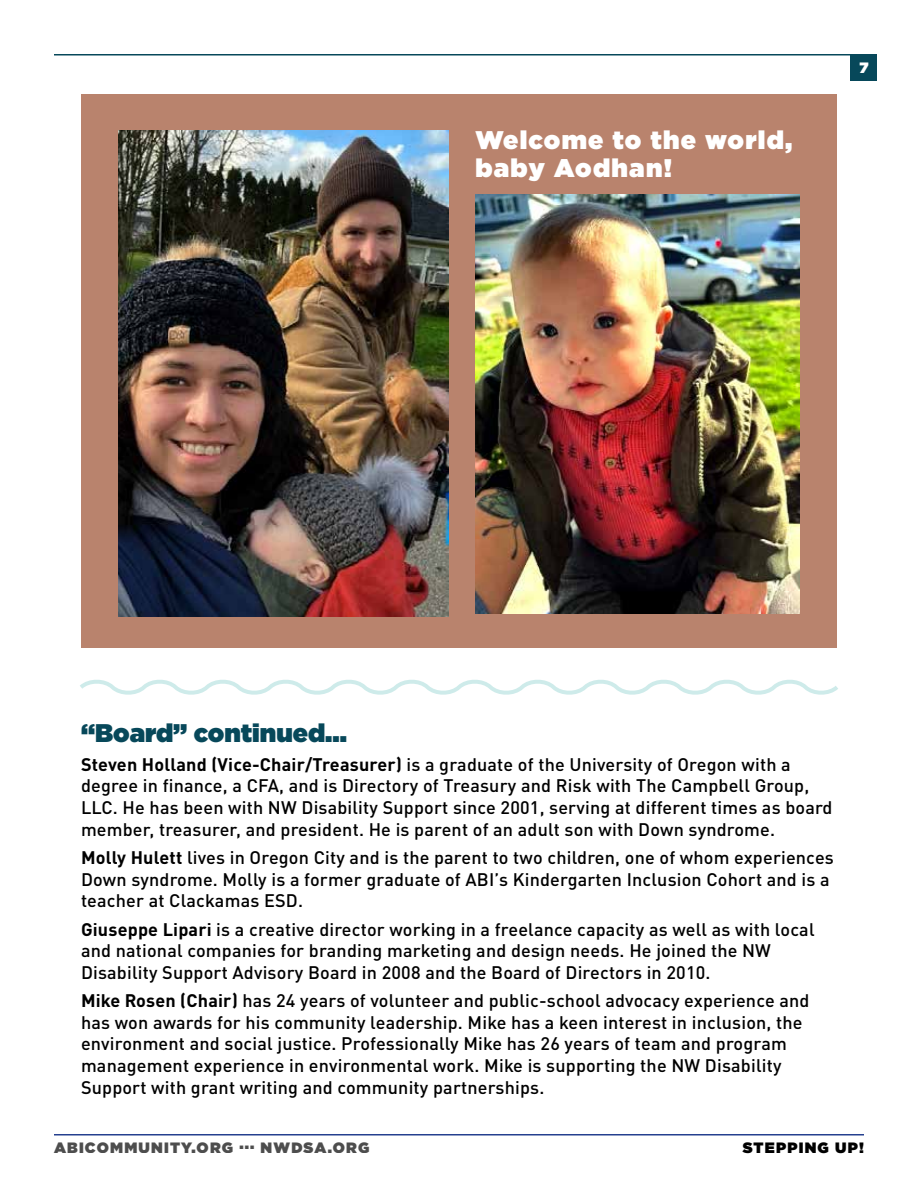
<style>
.page{position:relative;width:918px;height:1188px;background:#fff}
.page>*{position:absolute;margin:0;border:0;box-sizing:border-box;transform-origin:0 0}
.t1{font:900 25.5px/28.5px "Gotham";letter-spacing:.05em;color:#fff}
.t2{font:900 25.5px "Gotham";color:#07485a}
.t3{font:500 18px/21.6px "DINOT";letter-spacing:.01em;color:#000}
.t4{font:900 15px "Gotham";letter-spacing:.08em;color:#000}
.t5{font:900 15px "Gotham";color:#fff}
.s1{font-weight:700}
</style>
<div class="page">
<hr style="left:54px;top:1134px;width:810px;height:2px;background:#25408f">
<hr style="left:54px;top:54px;width:810px;height:2px;background:#07485a">
<div style="left:850px;top:54px;width:28px;height:27px;background:#07485a"></div>
<div style="left:81px;top:94px;width:756px;height:554px;background:#b9836d"></div>
<img style="left:475px;top:195px;width:324px;height:418px">
<img style="left:119px;top:130px;width:329px;height:486px">
<svg style="left:80px;top:679px;width:758px;height:16px"></svg>
<h1 class="t1" style="left:475px;top:125px;width:319px">Welcome to the world, baby Aodhan!</h1>
<p class="t5" style="left:859px;top:57px;width:11px">7</p>
<h1 class="t2" style="left:81px;top:715px;width:267px">“Board” continued...</h1>
<p class="t3" style="left:81px;top:752px;width:753px"><span class="s1">Steven Holland (Vice-Chair/Treasurer)</span> is a graduate of the University of Oregon with a degree in finance, a CFA, and is Directory of Treasury and Risk with The Campbell Group, LLC. He has been with NW Disability Support since 2001, serving at different times as board member, treasurer, and president. He is parent of an adult son with Down syndrome.</p>
<p class="t3" style="left:81px;top:845px;width:754px"><span class="s1">Molly Hulett</span> lives in Oregon City and is the parent to two children, one of whom experiences<br>Down syndrome. Molly is a former graduate of ABI’s Kindergarten Inclusion Cohort and is a teacher at Clackamas ESD.</p>
<p class="t3" style="left:81px;top:917px;width:735px"><span class="s1">Giuseppe Lipari</span> is a creative director working in a freelance capacity as well as with local and national companies for branding marketing and design needs. He joined the NW<br>Disability Support Advisory Board in 2008 and the Board of Directors in 2010.</p>
<p class="t3" style="left:81px;top:988px;width:730px"><span class="s1">Mike Rosen (Chair)</span> has 24 years of volunteer and public-school advocacy experience and has won awards for his community leadership. Mike has a keen interest in inclusion, the environment and social justice. Professionally Mike has 26 years of team and program management experience in environmental work. Mike is supporting the NW Disability Support with grant writing and community partnerships.</p>
<p class="t4" style="left:54px;top:1137px;width:317px">ABICOMMUNITY.ORG ... NWDSA.ORG</p>
<p class="t4" style="left:743px;top:1137px;width:123px">STEPPING UP!</p>
</div>
